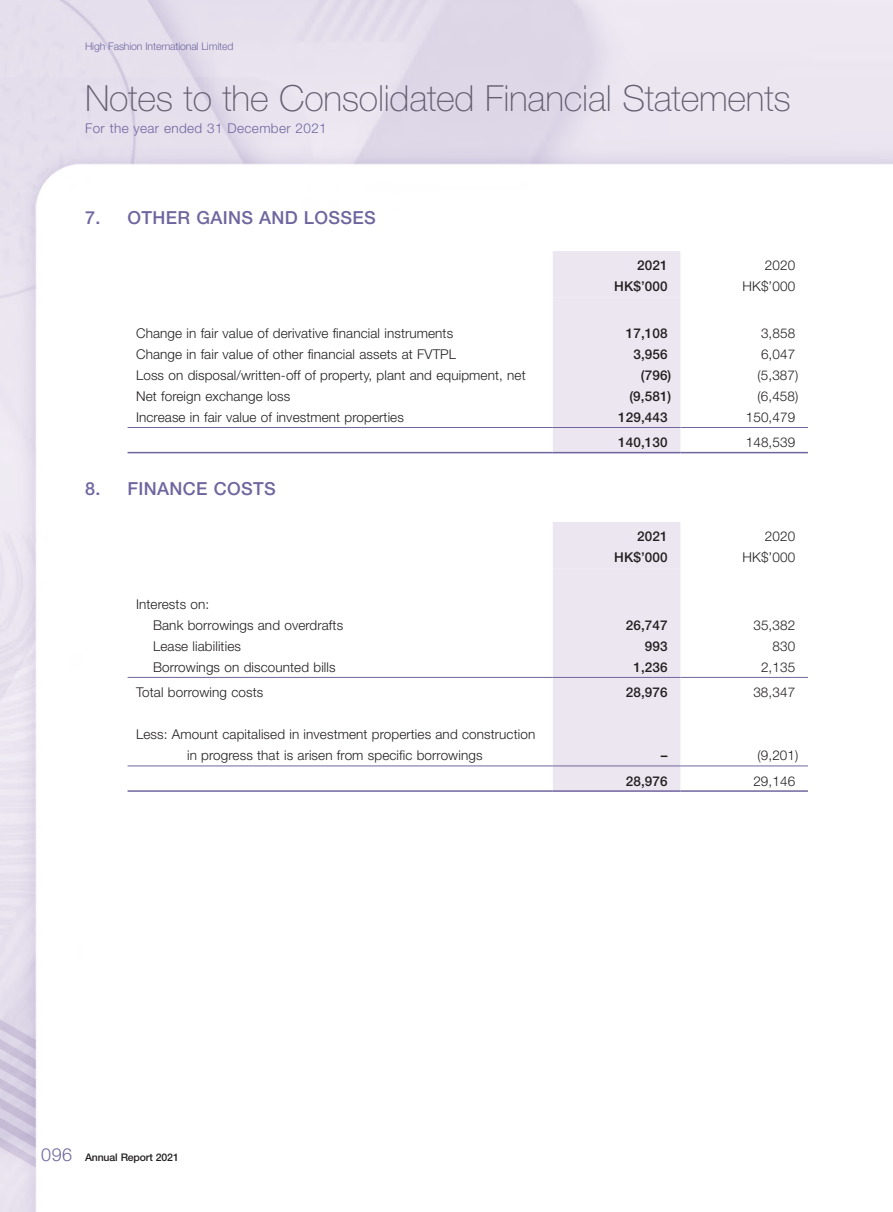
<style>
.page{position:relative;width:893px;height:1212px;background:#fff}
.page>*{position:absolute;margin:0;border:0;box-sizing:border-box;transform-origin:0 0}
.t1{font:100 36px "Helvetica Neue LT Std";letter-spacing:-.005em;color:#645e70}
.Heading_1{font:500 18px "Helvetica Neue LT Std";letter-spacing:.02em;color:#70669f}
.Body_Text{font:300 13.5px/21px "Helvetica Neue LT Std";letter-spacing:.01em;color:#231f20;text-align:center}
.Body_Text-2{font:500 13.5px "Helvetica Neue LT Std";letter-spacing:.01em;color:#231f20}
.t2{font:300 13.5px "Helvetica Neue LT Std";letter-spacing:.03em;color:#70669f}
.t3{font:300 10.5px "Helvetica Neue LT Std";letter-spacing:-.015em;color:#70669f}
.t4{font:500 10.5px "Helvetica Neue LT Std";letter-spacing:-.015em;color:#231f20}
.s1{font-weight:300;font-size:18px;color:#70669f}
</style>
<div class="page">
<img style="left:0;top:0;width:893px;height:1212px">
<svg style="left:0;top:998px;width:36px;height:170px;background:#d3cbdf"></svg>
<div style="left:553px;top:251px;width:127px;height:201px;background:#ebe6f0"></div>
<hr style="left:128px;top:427px;width:425px;height:1px;background:#70669f">
<hr style="left:553px;top:427px;width:127px;height:1px;background:#70669f">
<hr style="left:680px;top:427px;width:128px;height:1px;background:#70669f">
<hr style="left:128px;top:452px;width:425px;height:1px;background:#70669f">
<hr style="left:553px;top:452px;width:127px;height:1px;background:#70669f">
<hr style="left:680px;top:452px;width:128px;height:1px;background:#70669f">
<div style="left:553px;top:522px;width:127px;height:268px;background:#ebe6f0"></div>
<hr style="left:128px;top:677px;width:425px;height:1px;background:#70669f">
<hr style="left:553px;top:677px;width:127px;height:1px;background:#70669f">
<hr style="left:680px;top:677px;width:128px;height:1px;background:#70669f">
<hr style="left:128px;top:765px;width:425px;height:1px;background:#70669f">
<hr style="left:553px;top:765px;width:127px;height:1px;background:#70669f">
<hr style="left:680px;top:765px;width:128px;height:1px;background:#70669f">
<hr style="left:128px;top:790px;width:425px;height:2px;background:#70669f">
<hr style="left:553px;top:790px;width:127px;height:2px;background:#70669f">
<hr style="left:680px;top:790px;width:128px;height:2px;background:#70669f">
<p class="t3" style="left:85px;top:40px;width:150px">High Fashion International Limited</p>
<h1 class="t1" style="left:85px;top:78px;width:707px">Notes to the Consolidated Financial Statements</h1>
<p class="t2" style="left:85px;top:120px;width:243px">For the year ended 31 December 2021</p>
<p class="Heading_1" style="left:85px;top:207px;width:292px">7. OTHER GAINS AND LOSSES</p>
<p class="Body_Text-2" style="left:637px;top:258px;width:32px">2021</p>
<p class="Body_Text" style="left:765px;top:255px;width:32px">2020</p>
<p class="Body_Text-2" style="left:614px;top:279px;width:55px">HK$’000</p>
<p class="Body_Text" style="left:742px;top:276px;width:54px">HK$’000</p>
<p class="Body_Text" style="left:136px;top:322px;width:319px">Change in fair value of derivative financial instruments</p>
<p class="Body_Text-2" style="left:626px;top:325px;width:43px">17,108</p>
<p class="Body_Text" style="left:761px;top:322px;width:36px">3,858</p>
<p class="Body_Text" style="left:136px;top:343px;width:322px">Change in fair value of other financial assets at FVTPL</p>
<p class="Body_Text-2" style="left:633px;top:346px;width:36px">3,956</p>
<p class="Body_Text" style="left:761px;top:343px;width:36px">6,047</p>
<p class="Body_Text" style="left:136px;top:364px;width:391px">Loss on disposal/written-off of property, plant and equipment, net</p>
<p class="Body_Text-2" style="left:641px;top:367px;width:32px">(796)</p>
<p class="Body_Text" style="left:757px;top:364px;width:42px">(5,387)</p>
<p class="Body_Text" style="left:136px;top:385px;width:156px">Net foreign exchange loss</p>
<p class="Body_Text-2" style="left:629px;top:388px;width:43px">(9,581)</p>
<p class="Body_Text" style="left:757px;top:385px;width:42px">(6,458)</p>
<p class="Body_Text" style="left:136px;top:406px;width:269px">Increase in fair value of investment properties</p>
<p class="Body_Text-2" style="left:618px;top:409px;width:51px">129,443</p>
<p class="Body_Text" style="left:746px;top:406px;width:51px">150,479</p>
<p class="Body_Text-2" style="left:618px;top:434px;width:51px">140,130</p>
<p class="Body_Text" style="left:746px;top:432px;width:51px">148,539</p>
<p class="Heading_1" style="left:85px;top:478px;width:192px">8. FINANCE COSTS</p>
<p class="Body_Text-2" style="left:637px;top:528px;width:32px">2021</p>
<p class="Body_Text" style="left:765px;top:526px;width:32px">2020</p>
<p class="Body_Text-2" style="left:614px;top:549px;width:55px">HK$’000</p>
<p class="Body_Text" style="left:742px;top:547px;width:54px">HK$’000</p>
<p class="Body_Text" style="left:136px;top:593px;width:75px">Interests on:</p>
<p class="Body_Text" style="left:153px;top:614px;width:192px">Bank borrowings and overdrafts</p>
<p class="Body_Text-2" style="left:626px;top:617px;width:43px">26,747</p>
<p class="Body_Text" style="left:753px;top:614px;width:43px">35,382</p>
<p class="Body_Text" style="left:153px;top:635px;width:89px">Lease liabilities</p>
<p class="Body_Text-2" style="left:645px;top:638px;width:24px">993</p>
<p class="Body_Text" style="left:772px;top:635px;width:24px">830</p>
<p class="Body_Text" style="left:153px;top:656px;width:184px">Borrowings on discounted bills</p>
<p class="Body_Text-2" style="left:633px;top:659px;width:36px">1,236</p>
<p class="Body_Text" style="left:761px;top:656px;width:36px">2,135</p>
<p class="Body_Text" style="left:136px;top:681px;width:129px">Total borrowing costs</p>
<p class="Body_Text-2" style="left:626px;top:684px;width:43px">28,976</p>
<p class="Body_Text" style="left:753px;top:681px;width:43px">38,347</p>
<p class="Body_Text" style="left:136px;top:723px;width:401px">Less: Amount capitalised in investment properties and construction in progress that is arisen from specific borrowings</p>
<p class="Body_Text-2" style="left:661px;top:747px;width:8px">–</p>
<p class="Body_Text" style="left:757px;top:744px;width:42px">(9,201)</p>
<p class="Body_Text-2" style="left:626px;top:773px;width:43px">28,976</p>
<p class="Body_Text" style="left:753px;top:770px;width:43px">29,146</p>
<p class="t4" style="left:41px;top:1151px;width:139px"><span class="s1">096</span> Annual Report 2021</p>
</div>
